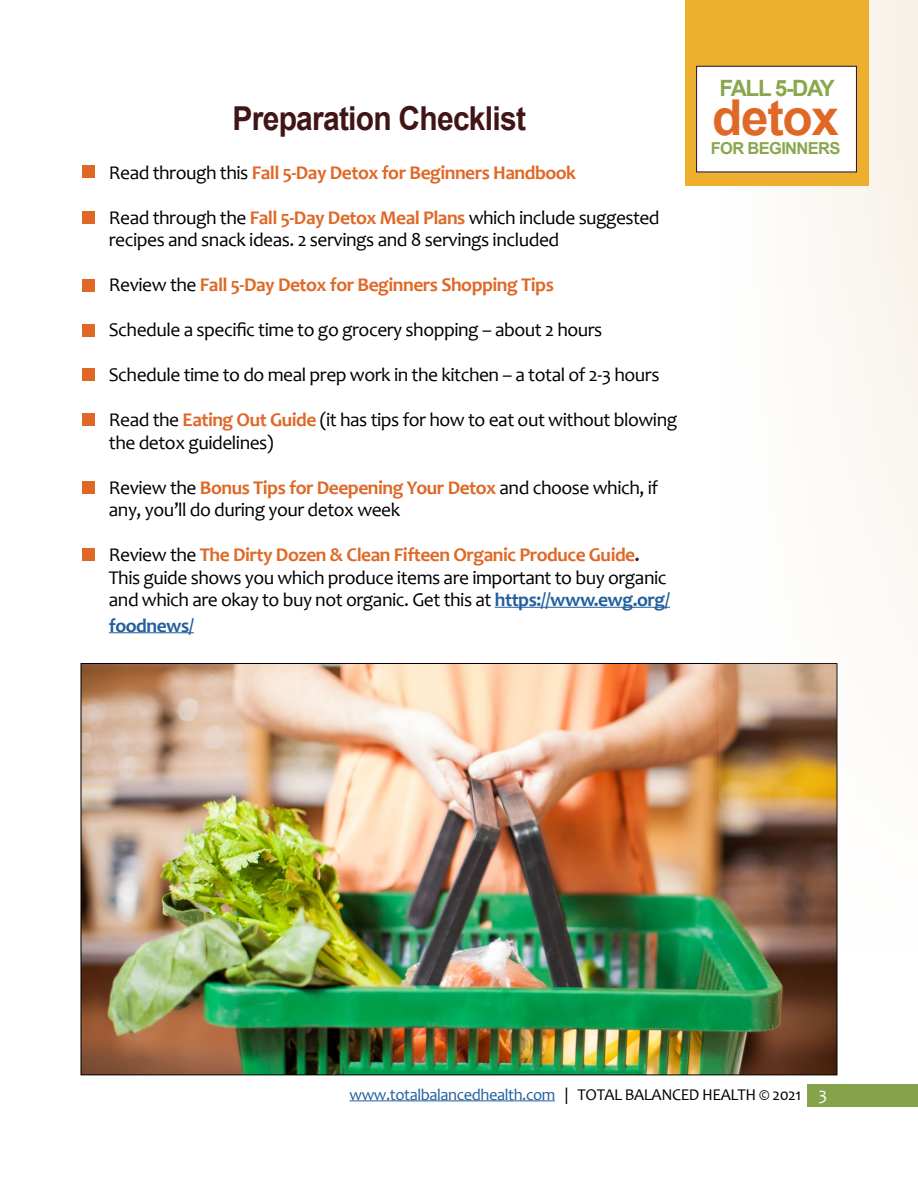
<style>
.page{position:relative;width:918px;height:1188px;background:#fff}
.page>*{position:absolute;margin:0;border:0;box-sizing:border-box;transform-origin:0 0}
.t1{font:700 49.5px "Arial";letter-spacing:-.025em;color:#df6826}
.t2{font:700 33px "Arial";letter-spacing:-.025em;color:#411515;scale:.91 1}
.t3{font:700 22.5px "Arial";letter-spacing:-.06em;color:#8aa74e}
.t4{font:19.5px/22.5px "Candara";letter-spacing:-.025em;color:#000}
.t5{font:700 19.5px "Candara";letter-spacing:-.025em;color:#df6826}
.t6{font:700 19.5px "Candara";letter-spacing:-.025em;color:#215e9e}
.t7{font:16.5px "Candara";letter-spacing:-.025em;color:#215e9e}
.t8{font:700 16.5px "Arial";letter-spacing:-.04em;color:#8aa74e}
.s1{font-weight:400;color:#000}
.s2{font-weight:700;color:#df6826}
.s3{font-weight:700;color:#411515}
.s4{font-weight:700;color:#215e9e}
.s5{color:#000}
.s6{font-size:18px;color:#fff}
</style>
<div class="page">
<hr style="left:350px;top:1101px;width:205px;height:1px;background:#215e9e">
<div style="left:807px;top:1084px;width:111px;height:23px;background:#85a34a"></div>
<img style="left:83px;top:665px;width:752px;height:408px">
<hr style="left:495px;top:607px;width:175px;height:1px;background:#215e9e">
<hr style="left:109px;top:633px;width:85px;height:1px;background:#215e9e">
<svg style="left:720px;top:0;width:198px;height:1010px"></svg>
<div style="left:685px;top:0;width:183px;height:186px;background:#efaf2e"></div>
<div style="left:696px;top:66px;width:161px;height:106px;background:#fff;border:1px solid #1c113d"></div>
<div style="left:82px;top:166px;width:12px;height:12px;background:#df6826"></div>
<div style="left:82px;top:211px;width:12px;height:12px;background:#df6826"></div>
<div style="left:82px;top:279px;width:12px;height:12px;background:#df6826"></div>
<div style="left:82px;top:324px;width:12px;height:13px;background:#df6826"></div>
<div style="left:82px;top:368px;width:12px;height:13px;background:#df6826"></div>
<div style="left:82px;top:414px;width:13px;height:12px;background:#df6826"></div>
<div style="left:82px;top:482px;width:13px;height:12px;background:#df6826"></div>
<div style="left:82px;top:548px;width:13px;height:13px;background:#df6826"></div>
<h2 class="t2" style="left:233px;top:95px;width:324px">Preparation Checklist</h2>
<p class="t5" style="left:109px;top:160px;width:469px"><span class="s1">Read through this</span> Fall 5-Day Detox for Beginners Handbook</p>
<p class="t4" style="left:109px;top:206px;width:552px">Read through the <span class="s2">Fall 5-Day Detox Meal Plans</span> which include suggested recipes and snack ideas. 2 servings and 8 servings included</p>
<p class="t5" style="left:109px;top:272px;width:447px"><span class="s1">Review the</span> Fall 5-Day Detox for Beginners Shopping Tips</p>
<p class="t4" style="left:109px;top:318px;width:495px">Schedule a specific time to go grocery shopping – about 2 hours</p>
<p class="t4" style="left:109px;top:363px;width:552px">Schedule time to do meal prep work in the kitchen – a total of 2-3 hours</p>
<p class="t4" style="left:109px;top:408px;width:570px">Read the <span class="s2">Eating Out Guide</span> (it has tips for how to eat out without blowing the detox guidelines)</p>
<p class="t4" style="left:109px;top:476px;width:551px">Review the <span class="s2">Bonus Tips for Deepening Your Detox</span> and choose which, if any, you’ll do during your detox week</p>
<p class="t4" style="left:109px;top:543px;width:563px">Review the <span class="s2">The Dirty Dozen &amp; Clean Fifteen Organic Produce Guide</span><span class="s3">.<br></span>This guide shows you which produce items are important to buy organic and which are okay to buy not organic. Get this at <span class="s4">https://www.ewg.org/</span></p>
<p class="t6" style="left:109px;top:613px;width:87px">foodnews/</p>
<p class="t3" style="left:720px;top:72px;width:117px">FALL 5-DAY</p>
<h1 class="t1" style="left:712px;top:83px;width:129px">detox</h1>
<p class="t8" style="left:711px;top:137px;width:131px">FOR BEGINNERS</p>
<p class="t7" style="left:350px;top:1084px;width:479px">www.totalbalancedhealth.com <span class="s5">| TOTAL BALANCED HEALTH © 2021</span> <span class="s6">3</span></p>
</div>
